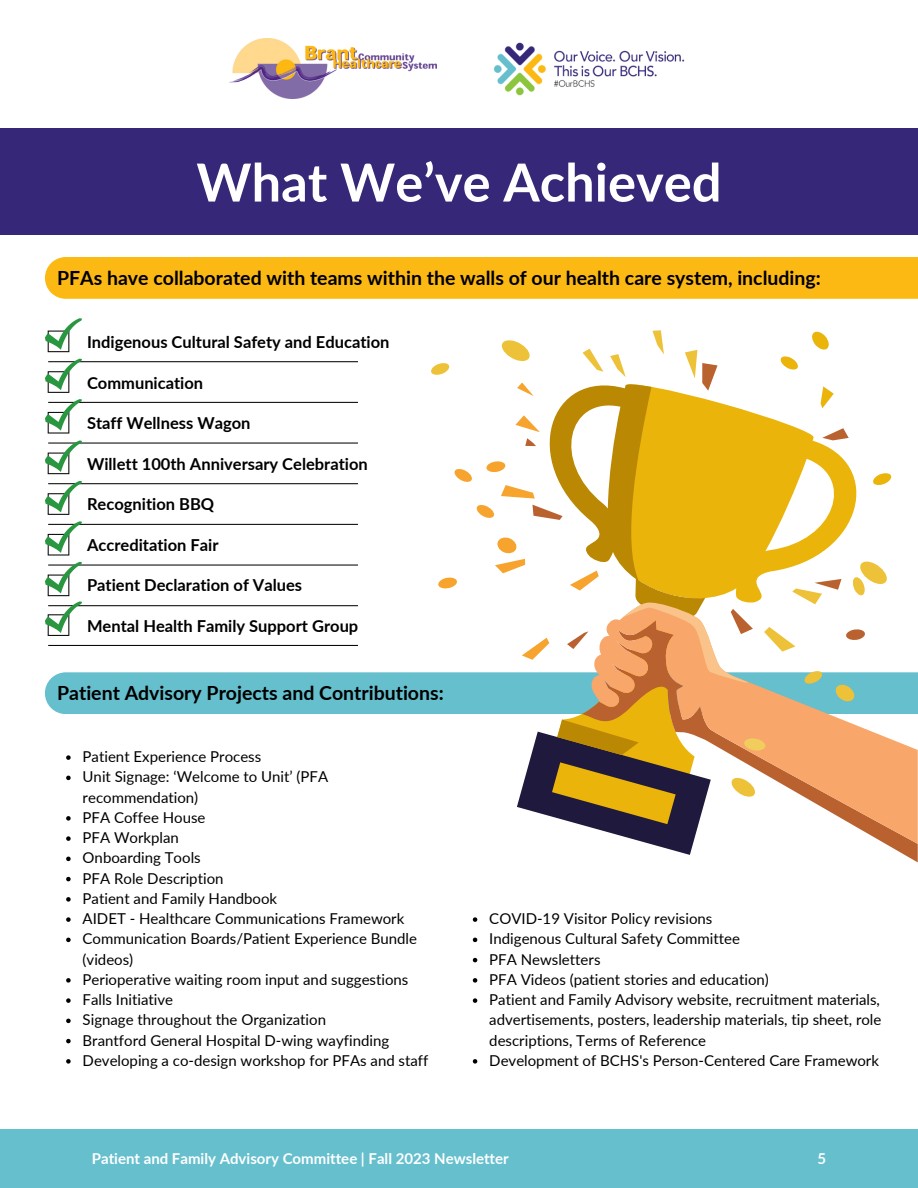
<style>
.page{position:relative;width:918px;height:1188px;background:#fff}
.page>*{position:absolute;margin:0;border:0;box-sizing:border-box;transform-origin:0 0}
.t1{font:700 52.5px "Lato";color:#fff}
.t2{font:700 19.5px "Lato";color:#000}
.t3{font:700 16.5px "Lato";color:#000}
.t4{font:15px/20.2px "Lato";color:#000}
.t5{font:700 15px "Lato";color:#fff}
</style>
<div class="page">
<div style="left:0;top:129px;width:918px;height:106px;background:#362778"></div>
<div style="left:0;top:1129px;width:918px;height:59px;background:#65bfcd"></div>
<img style="left:229px;top:39px;width:207px;height:59px">
<img style="left:493px;top:42px;width:192px;height:54px">
<svg style="left:48px;top:350px;width:310px;height:206px"></svg>
<svg style="left:45px;top:318px;width:37px;height:32px"></svg>
<svg style="left:45px;top:359px;width:37px;height:31px"></svg>
<svg style="left:45px;top:399px;width:37px;height:32px"></svg>
<svg style="left:45px;top:440px;width:37px;height:32px"></svg>
<svg style="left:45px;top:481px;width:37px;height:31px"></svg>
<svg style="left:45px;top:521px;width:37px;height:32px"></svg>
<svg style="left:599px;top:363px;width:258px;height:197px;fill:#eab40a"></svg>
<svg style="left:454px;top:383px;width:145px;height:177px"></svg>
<svg style="left:780px;top:331px;width:112px;height:155px"></svg>
<svg style="left:431px;top:330px;width:266px;height:48px"></svg>
<div style="left:45px;top:257px;width:873px;height:42px;background:#fdb913"></div>
<svg style="left:45px;top:560px;width:873px;height:301px"></svg>
<svg style="left:66px;top:877px;width:5px;height:4px"></svg>
<svg style="left:66px;top:897px;width:5px;height:5px"></svg>
<svg style="left:66px;top:917px;width:5px;height:5px"></svg>
<svg style="left:66px;top:938px;width:5px;height:4px"></svg>
<svg style="left:66px;top:978px;width:5px;height:5px"></svg>
<svg style="left:66px;top:998px;width:5px;height:5px"></svg>
<svg style="left:66px;top:1019px;width:5px;height:4px"></svg>
<svg style="left:66px;top:1039px;width:5px;height:4px"></svg>
<svg style="left:66px;top:1059px;width:5px;height:5px"></svg>
<svg style="left:473px;top:917px;width:4px;height:5px"></svg>
<svg style="left:473px;top:938px;width:4px;height:4px"></svg>
<svg style="left:473px;top:958px;width:4px;height:4px"></svg>
<svg style="left:473px;top:978px;width:4px;height:5px"></svg>
<svg style="left:473px;top:998px;width:4px;height:5px"></svg>
<svg style="left:473px;top:1059px;width:4px;height:5px"></svg>
<p class="t1" style="left:196px;top:150px;width:527px">What We’ve Achieved</p>
<p class="t2" style="left:57px;top:266px;width:765px">PFAs have collaborated with teams within the walls of our health care system, including:</p>
<p class="t3" style="left:87px;top:332px;width:304px">Indigenous Cultural Safety and Education</p>
<p class="t3" style="left:87px;top:372px;width:118px">Communication</p>
<p class="t3" style="left:87px;top:413px;width:165px">Staff Wellness Wagon</p>
<p class="t3" style="left:87px;top:453px;width:282px">Willett 100th Anniversary Celebration</p>
<p class="t3" style="left:87px;top:494px;width:129px">Recognition BBQ</p>
<p class="t3" style="left:87px;top:534px;width:133px">Accreditation Fair</p>
<p class="t3" style="left:87px;top:575px;width:217px">Patient Declaration of Values</p>
<p class="t3" style="left:87px;top:615px;width:273px">Mental Health Family Support Group</p>
<p class="t2" style="left:57px;top:681px;width:388px">Patient Advisory Projects and Contributions:</p>
<p class="t4" style="left:83px;top:746px;width:180px">Patient Experience Process</p>
<p class="t4" style="left:83px;top:766px;width:247px">Unit Signage: ‘Welcome to Unit’ (PFA recommendation)</p>
<p class="t4" style="left:83px;top:807px;width:124px">PFA Coffee House</p>
<p class="t4" style="left:83px;top:827px;width:98px">PFA Workplan</p>
<p class="t4" style="left:83px;top:847px;width:120px">Onboarding Tools</p>
<p class="t4" style="left:83px;top:868px;width:142px">PFA Role Description</p>
<p class="t4" style="left:83px;top:888px;width:196px">Patient and Family Handbook</p>
<p class="t4" style="left:83px;top:908px;width:323px">AIDET - Healthcare Communications Framework</p>
<p class="t4" style="left:83px;top:928px;width:336px">Communication Boards/Patient Experience Bundle (videos)</p>
<p class="t4" style="left:83px;top:969px;width:327px">Perioperative waiting room input and suggestions</p>
<p class="t4" style="left:83px;top:989px;width:92px">Falls Initiative</p>
<p class="t4" style="left:83px;top:1009px;width:245px">Signage throughout the Organization</p>
<p class="t4" style="left:83px;top:1030px;width:308px">Brantford General Hospital D-wing wayfinding</p>
<p class="t4" style="left:83px;top:1050px;width:347px">Developing a co-design workshop for PFAs and staff</p>
<p class="t4" style="left:489px;top:908px;width:225px">COVID-19 Visitor Policy revisions</p>
<p class="t4" style="left:489px;top:928px;width:252px">Indigenous Cultural Safety Committee</p>
<p class="t4" style="left:489px;top:949px;width:113px">PFA Newsletters</p>
<p class="t4" style="left:489px;top:969px;width:281px">PFA Videos (patient stories and education)</p>
<p class="t4" style="left:489px;top:989px;width:394px;text-align:justify">Patient and Family Advisory website, recruitment materials, advertisements, posters, leadership materials, tip sheet, role descriptions, Terms of Reference</p>
<p class="t4" style="left:489px;top:1050px;width:391px">Development of BCHS's Person-Centered Care Framework</p>
<p class="t5" style="left:92px;top:1150px;width:419px">Patient and Family Advisory Committee | Fall 2023 Newsletter</p>
<p class="t5" style="left:817px;top:1150px;width:10px">5</p>
</div>
